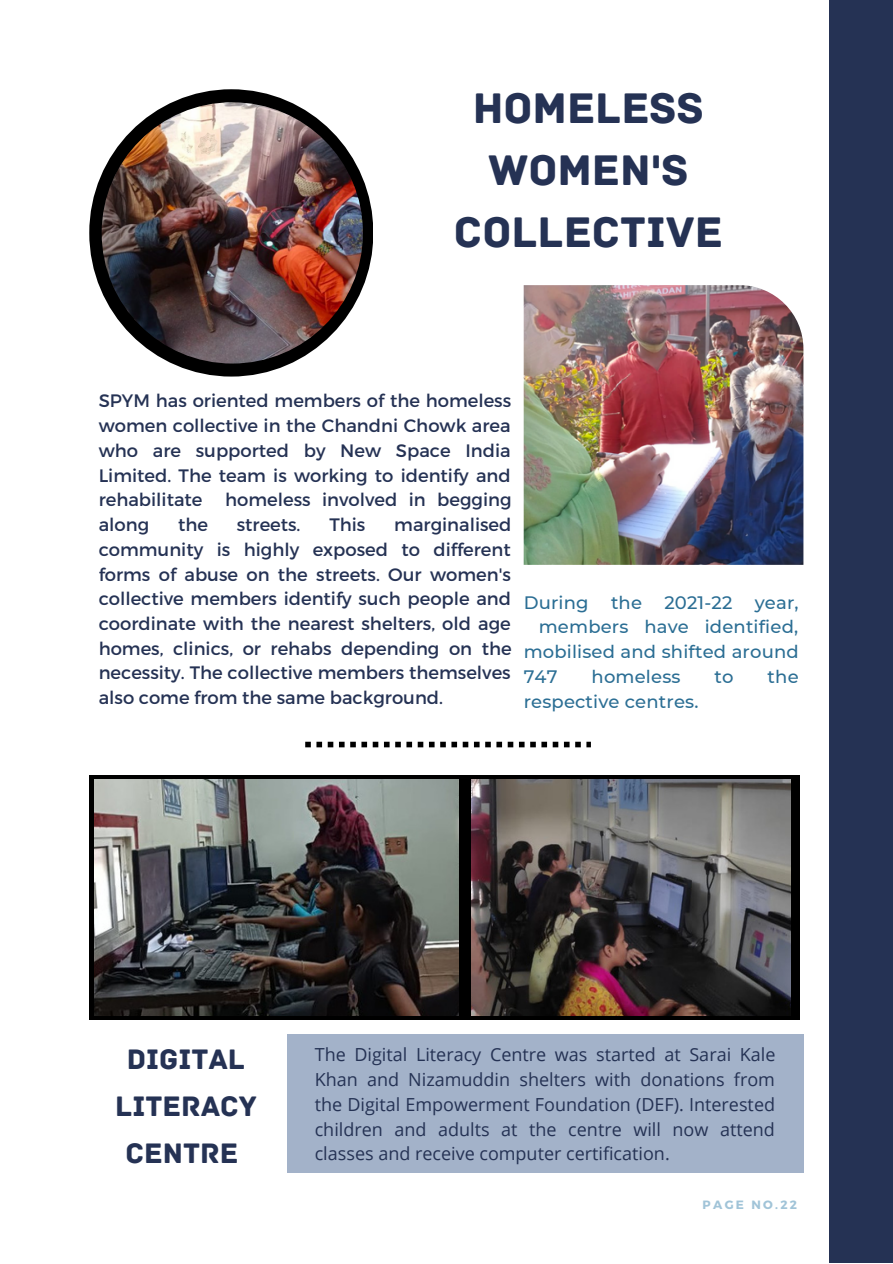
<style>
.page{position:relative;width:893px;height:1264px;background:#fff}
.page>*{position:absolute;margin:0;border:0;box-sizing:border-box;transform-origin:0 0}
.t1{font:45px/61.8px "Archive";color:#253254;text-align:center}
.t2{font:29.7px/47.2px "Archive";color:#253254;text-align:center}
.t3{font:18px/24.8px "Montserrat";color:#253254;text-align:justify}
.t4{font:18px/24.8px "Open Sans";color:#253254;text-align:justify}
.t5{font:500 18px "Montserrat";letter-spacing:.01em;color:#2b6e94}
.t6{font:700 12px "Montserrat";letter-spacing:.19em;color:#a1c4d8}
</style>
<div class="page">
<svg style="left:89px;top:775px;width:710px;height:244px;background:#0c0b0b"></svg>
<img style="left:94px;top:780px;width:365px;height:235px">
<img style="left:471px;top:780px;width:319px;height:235px">
<img style="left:523px;top:285px;width:280px;height:280px">
<div style="left:89px;top:89px;width:284px;height:287px;background:#000;border-radius:50%"></div>
<img style="left:102px;top:102px;width:261px;height:261px;border-radius:50%">
<div style="left:287px;top:1034px;width:516px;height:138px;background:#a3b2c9"></div>
<svg style="left:305px;top:741px;width:286px;height:6px"></svg>
<div style="left:828px;top:0;width:64px;height:1262px;background:#253254"></div>
<p class="t1" style="left:454px;top:78px;width:270px">HOMELESS<br>WOMEN'S<br>COLLECTIVE</p>
<p class="t3" style="left:99px;top:387px;width:414px">SPYM has oriented members of the homeless women collective in the Chandni Chowk area who are supported by New Space India Limited. The team is working to identify and rehabilitate</p>
<p class="t3" style="left:225px;top:486px;width:288px">homeless involved in begging</p>
<p class="t3" style="left:99px;top:511px;width:414px;text-indent:295px">marginalised community is highly exposed to different forms of abuse on the streets. Our women's collective members identify such people and coordinate with the nearest shelters, old age homes, clinics, or rehabs depending on the necessity. The collective members themselves also come from the same background.</p>
<p class="t3" style="left:99px;top:511px;width:52px">along</p>
<p class="t3" style="left:178px;top:511px;width:31px">the</p>
<p class="t3" style="left:237px;top:511px;width:65px">streets.</p>
<p class="t3" style="left:329px;top:511px;width:38px">This</p>
<p class="t5" style="left:523px;top:591px;width:276px">During the 2021-22 year,</p>
<p class="t5" style="left:538px;top:616px;width:261px">members have identified,</p>
<p class="t5" style="left:523px;top:640px;width:276px">mobilised and shifted around</p>
<p class="t5" style="left:523px;top:665px;width:35px">747</p>
<p class="t5" style="left:591px;top:665px;width:90px">homeless</p>
<p class="t5" style="left:714px;top:665px;width:21px">to</p>
<p class="t5" style="left:767px;top:665px;width:33px">the</p>
<p class="t5" style="left:523px;top:690px;width:176px">respective centres.</p>
<p class="t2" style="left:115px;top:1035px;width:143px">DIGITAL<br>LITERACY<br>CENTRE</p>
<p class="t4" style="left:315px;top:1041px;width:462px">The Digital Literacy Centre was started at Sarai Kale Khan and Nizamuddin shelters with donations from the Digital Empowerment Foundation (DEF). Interested children and adults at the centre will now attend classes and receive computer certification.</p>
<p class="t6" style="left:702px;top:1196px;width:96px">PAGE NO.22</p>
</div>
